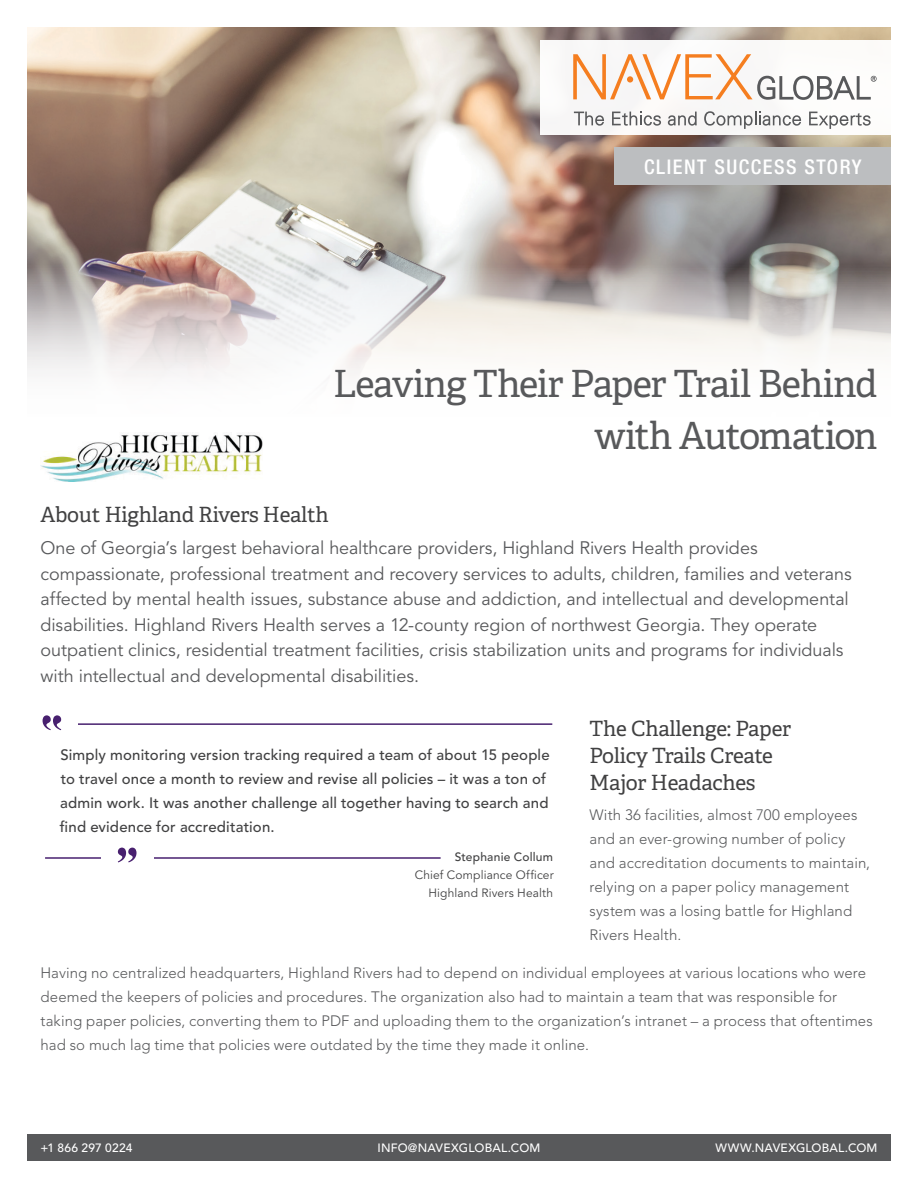
<style>
.page{position:relative;width:918px;height:1188px;background:#fff}
.page>*{position:absolute;margin:0;border:0;box-sizing:border-box;transform-origin:0 0}
.t1{font:54px "Engravers";color:#48206f}
.t2{font:37.5px/52.5px "Adelle";letter-spacing:-.035em;color:#58595b;text-align:right}
.t3{font:21px/27px "Adelle";letter-spacing:-.01em;color:#414142}
.t4{font:500 condensed 20.25px "Helvetica Neue LT Com";letter-spacing:.075em;color:#fff}
.t5{font:18px/25.5px "Avenir LT Std";letter-spacing:-.005em;color:#58595b}
.t6{font:300 15px/24px "Avenir LT Std";letter-spacing:.005em;color:#58595b}
.t7{font:500 15px/24px "Avenir LT Std";letter-spacing:.01em;color:#414142}
.t8{font:500 12px "Avenir LT Std";letter-spacing:.015em;color:#fff}
.t9{font:12px/18px "Avenir LT Std";letter-spacing:.015em;color:#414142;text-align:right}
.t10{font:500 12px "Avenir LT Std";letter-spacing:.015em;color:#414142}
</style>
<div class="page">
<img style="left:27px;top:27px;width:864px;height:181px">
<div style="left:27px;top:1134px;width:864px;height:27px;background:#58595b"></div>
<div style="left:615px;top:147px;width:276px;height:38px;background:#bcbec0"></div>
<div style="left:540px;top:40px;width:378px;height:95px;background:#fff"></div>
<svg style="left:27px;top:208px;width:864px;height:168px"></svg>
<svg style="left:574px;top:112px;width:30px;height:14px"></svg>
<svg style="left:612px;top:112px;width:49px;height:14px"></svg>
<svg style="left:668px;top:112px;width:29px;height:14px"></svg>
<svg style="left:704px;top:111px;width:97px;height:18px"></svg>
<svg style="left:809px;top:112px;width:62px;height:17px"></svg>
<svg style="left:573px;top:54px;width:304px;height:46px"></svg>
<img style="left:40px;top:433px;width:223px;height:49px">
<hr style="left:42px;top:723px;width:510px;height:2px;background:#48206f">
<hr style="left:45px;top:857px;width:396px;height:2px;background:#48206f">
<div style="left:25px;top:702px;width:53px;height:46px;background:#fff"></div>
<div style="left:101px;top:835px;width:53px;height:45px;background:#fff"></div>
<h3 class="t4" style="left:644px;top:154px;width:219px">CLIENT SUCCESS STORY</h3>
<h2 class="t2" style="left:333px;top:356px;width:546px">Leaving Their Paper Trail Behind with Automation</h2>
<h3 class="t3" style="left:40px;top:500px;width:290px">About Highland Rivers Health</h3>
<p class="t5" style="left:40px;top:536px;width:813px">One of Georgia’s largest behavioral healthcare providers, Highland Rivers Health provides compassionate, professional treatment and recovery services to adults, children, families and veterans affected by mental health issues, substance abuse and addiction, and intellectual and developmental disabilities. Highland Rivers Health serves a 12-county region of northwest Georgia. They operate outpatient clinics, residential treatment facilities, crisis stabilization units and programs for individuals with intellectual and developmental disabilities.</p>
<h3 class="t3" style="left:590px;top:714px;width:203px">The Challenge: Paper<br>Policy Trails Create<br>Major Headaches</h3>
<p class="t6" style="left:590px;top:803px;width:282px">With 36 facilities, almost 700 employees and an ever-growing number of policy and accreditation documents to maintain, relying on a paper policy management system was a losing battle for Highland Rivers Health.</p>
<p class="t6" style="left:40px;top:961px;width:834px">Having no centralized headquarters, Highland Rivers had to depend on individual employees at various locations who were deemed the keepers of policies and procedures. The organization also had to maintain a team that was responsible for taking paper policies, converting them to PDF and uploading them to the organization’s intranet – a process that oftentimes had so much lag time that policies were outdated by the time they made it online.</p>
<p class="t7" style="left:60px;top:743px;width:491px">Simply monitoring version tracking required a team of about 15 people to travel once a month to review and revise all policies – it was a ton of admin work. It was another challenge all together having to search and find evidence for accreditation.</p>
<p class="t10" style="left:455px;top:850px;width:100px">Stephanie Collum</p>
<p class="t9" style="left:415px;top:867px;width:141px">Chief Compliance Officer<br>Highland Rivers Health</p>
<h1 class="t1" style="left:111px;top:835px;width:34px">"</h1>
<p class="t8" style="left:40px;top:1141px;width:93px">+1 866 297 0224</p>
<p class="t8" style="left:378px;top:1141px;width:164px">INFO@NAVEXGLOBAL.COM</p>
<p class="t8" style="left:716px;top:1141px;width:163px">WWW.NAVEXGLOBAL.COM</p>
</div>
